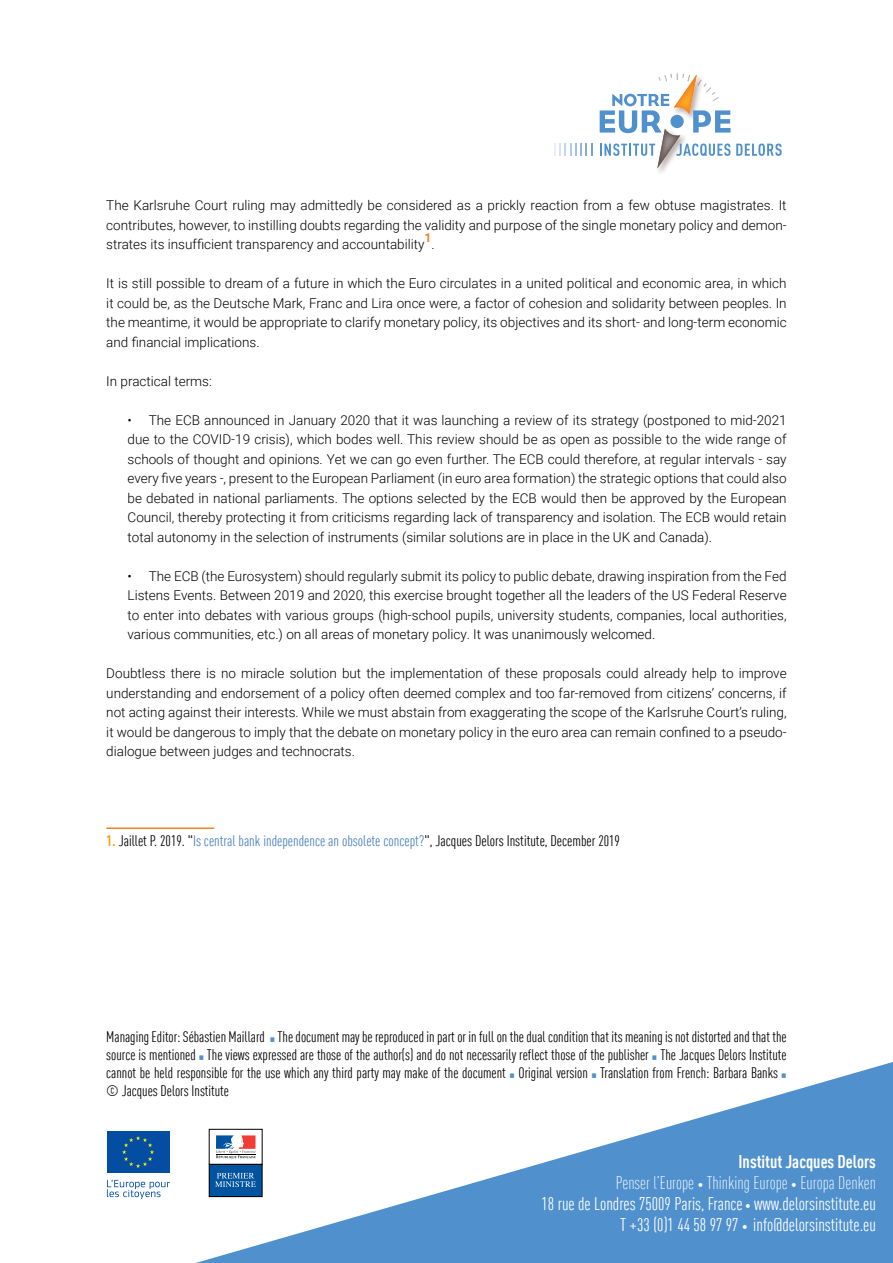
<style>
.page{position:relative;width:893px;height:1263px;background:#fff}
.page>*{position:absolute;margin:0;border:0;box-sizing:border-box;transform-origin:0 0}
.t1{font:condensed 18px/21px "DIN Offc Pro";color:#fff;text-align:right}
.t2{font:condensed 15px/18px "DIN Offc Pro";color:#000;text-align:justify}
.t3{font:300 13.5px/19.5px "Roboto";color:#000;text-align:justify}
.t4{font:700 12.3px "Roboto";color:#f5841f}
.s1{font-weight:700;color:#faa21b}
.s2{color:#4b81bc}
.s3{font-family:"DejaVu Serif Condensed";font-stretch:normal;font-size:9px;color:#5091cd}
.s4{font-weight:700}
.s5{font-weight:300}
.s6{font-weight:300;font-size:12px}
</style>
<div class="page">
<svg style="left:554px;top:144px;width:39px;height:12px"></svg>
<svg style="left:600px;top:73px;width:130px;height:95px"></svg>
<svg style="left:736px;top:143px;width:46px;height:13px"></svg>
<svg style="left:196px;top:1062px;width:697px;height:201px;fill:#4f90cd"></svg>
<div style="left:209px;top:1164px;width:53px;height:32px;background:#00539f"></div>
<div style="left:209px;top:1164px;width:53px;height:33px;border:1px solid #000"></div>
<div style="left:209px;top:1129px;width:53px;height:35px;background:#fff"></div>
<div style="left:209px;top:1129px;width:53px;height:35px;border:1px solid #000"></div>
<svg style="left:216px;top:1135px;width:40px;height:24px"></svg>
<svg style="left:215px;top:1173px;width:41px;height:14px"></svg>
<div style="left:107px;top:1131px;width:62px;height:42px;background:#034ea2"></div>
<svg style="left:122px;top:1136px;width:32px;height:32px"></svg>
<svg style="left:107px;top:1180px;width:63px;height:19px"></svg>
<hr style="left:106px;top:827px;width:108px;height:2px;background:#f5841f">
<p class="t3" style="left:106px;top:195px;width:682px">The Karlsruhe Court ruling may admittedly be considered as a prickly reaction from a few obtuse magistrates. It contributes, however, to instilling doubts regarding the validity and purpose of the single monetary policy and demon&shy;strates its insufficient transparency and accountability</p>
<p class="t4" style="left:425px;top:229px;width:9px">1</p>
<p class="t3" style="left:432px;top:234px;width:5px">.</p>
<p class="t3" style="left:106px;top:273px;width:682px">It is still possible to dream of a future in which the Euro circulates in a united political and economic area, in which it could be, as the Deutsche Mark, Franc and Lira once were, a factor of cohesion and solidarity between peoples. In the meantime, it would be appropriate to clarify monetary policy, its objectives and its short- and long-term economic and financial implications.</p>
<p class="t3" style="left:106px;top:370px;width:107px">In practical terms:</p>
<p class="t3" style="left:128px;top:409px;width:661px">• The ECB announced in January 2020 that it was launching a review of its strategy (postponed to mid-2021 due to the COVID-19 crisis), which bodes well. This review should be as open as possible to the wide range of schools of thought and opinions. Yet we can go even further. The ECB could therefore, at regular intervals - say every five years -, present to the European Parliament (in euro area formation) the strategic options that could also be debated in national parliaments. The options selected by the ECB would then be approved by the European Council, thereby protecting it from criticisms regarding lack of transparency and isolation. The ECB would retain total autonomy in the selection of instruments (similar solutions are in place in the UK and Canada).</p>
<p class="t3" style="left:128px;top:565px;width:661px">• The ECB (the Eurosystem) should regularly submit its policy to public debate, drawing inspiration from the Fed Listens Events. Between 2019 and 2020, this exercise brought together all the leaders of the US Federal Reserve to enter into debates with various groups (high-school pupils, university students, companies, local authorities, various communities, etc.) on all areas of monetary policy. It was unanimously welcomed.</p>
<p class="t3" style="left:106px;top:663px;width:682px">Doubtless there is no miracle solution but the implementation of these proposals could already help to improve understanding and endorsement of a policy often deemed complex and too far-removed from citizens’ concerns, if not acting against their interests. While we must abstain from exaggerating the scope of the Karlsruhe Court’s ruling, it would be dangerous to imply that the debate on monetary policy in the euro area can remain confined to a pseudo&shy;dialogue between judges and technocrats.</p>
<p class="t2" style="left:106px;top:831px;width:515px"><span class="s1">1.</span> Jaillet P. 2019. "<span class="s2">Is central bank independence an obsolete concept?</span>", Jacques Delors Institute, December 2019</p>
<p class="t2" style="left:106px;top:1027px;width:682px">Managing Editor: Sébastien Maillard <span class="s3">▪</span> The document may be reproduced in part or in full on the dual condition that its meaning is not distorted and that the source is mentioned <span class="s3">▪</span> The views expressed are those of the author(s) and do not necessarily reflect those of the publisher <span class="s3">▪</span> The Jacques Delors Institute cannot be held responsible for the use which any third party may make of the document <span class="s3">▪</span> Original version <span class="s3">▪</span> Translation from French: Barbara Banks <span class="s3">▪ </span>© Jacques Delors Institute</p>
<h1 class="t1" style="left:541px;top:1150px;width:336px"><span class="s4">Institut Jacques Delors<br></span><span class="s5">Penser l’Europe</span> <span class="s6">•</span> <span class="s5">Thinking Europe</span> <span class="s6">•</span> <span class="s5">Europa Denken<br></span>18 rue de Londres 75009 Paris, France <span class="s6">•</span> www.delorsinstitute.eu T +33 (0)1 44 58 97 97 <span class="s6">•</span> info@delorsinstitute.eu</h1>
</div>
